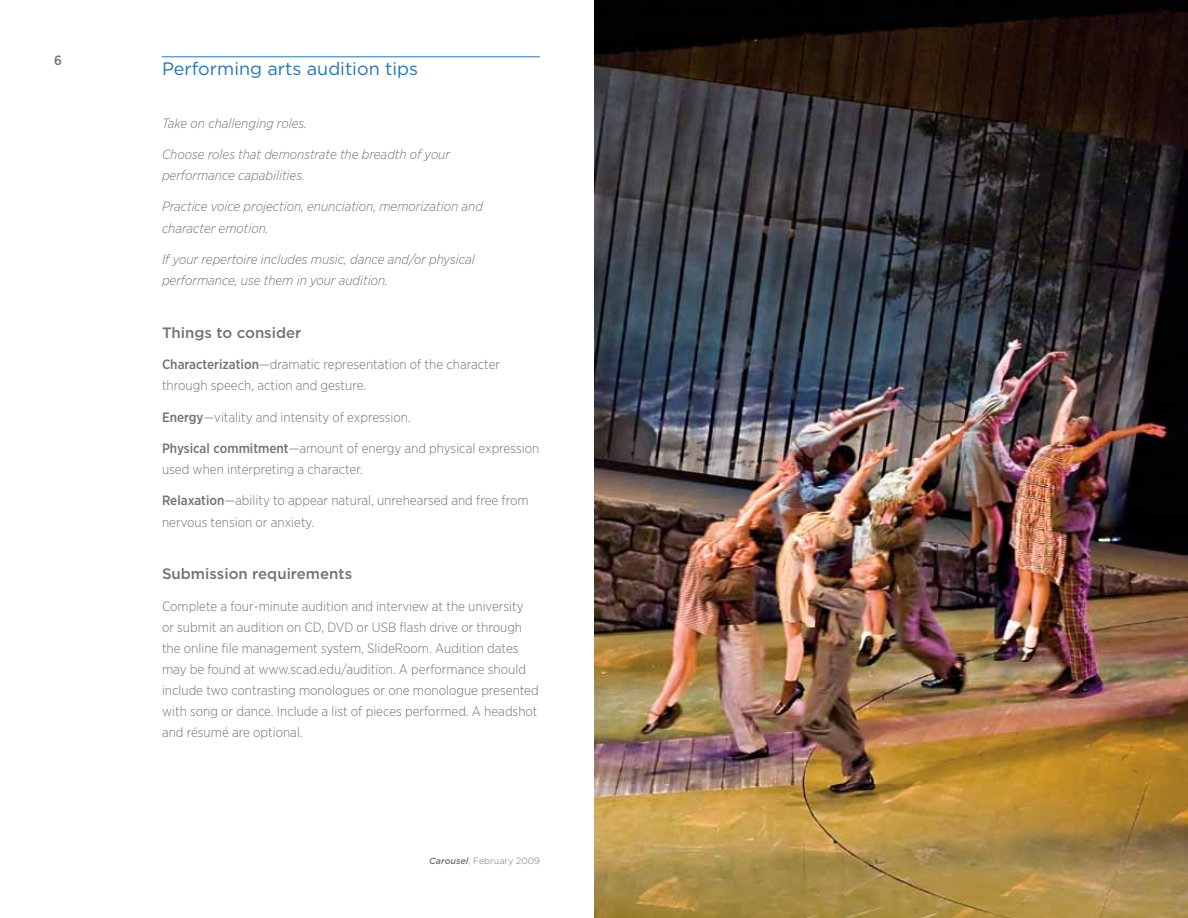
<style>
.page{position:relative;width:1188px;height:918px;background:#fff}
.page>*{position:absolute;margin:0;border:0;box-sizing:border-box;transform-origin:0 0}
.t1{font:18px "Gotham";color:#2376b1}
.t2{font:500 15px "Gotham";color:#727273}
.t3{font:300 13.5px/21px "Gotham Narrow";color:#727273}
.t4{font:italic 300 13.5px/21px "Gotham Narrow";color:#727273}
.t5{font:500 13.5px "Gotham Narrow";color:#727273}
.t6{font:300 9px "Gotham";color:#727273}
.s1{font-weight:500}
.s2{font-weight:500;font-style:italic}
</style>
<div class="page">
<hr style="left:162px;top:57px;width:378px;height:1px;background:#2376b1">
<img style="left:594px;top:0;width:594px;height:918px">
<p class="t5" style="left:54px;top:52px;width:9px">6</p>
<h1 class="t1" style="left:162px;top:57px;width:258px">Performing arts audition tips</h1>
<p class="t4" style="left:162px;top:112px;width:147px">Take on challenging roles.</p>
<p class="t4" style="left:162px;top:143px;width:290px">Choose roles that demonstrate the breadth of your performance capabilities.</p>
<p class="t4" style="left:162px;top:196px;width:322px">Practice voice projection, enunciation, memorization and character emotion.</p>
<p class="t4" style="left:162px;top:248px;width:314px">If your repertoire includes music, dance and/or physical performance, use them in your audition.</p>
<p class="t2" style="left:162px;top:322px;width:141px">Things to consider</p>
<p class="t3" style="left:162px;top:353px;width:340px"><span class="s1">Characterization</span>—dramatic representation of the character through speech, action and gesture.</p>
<p class="t3" style="left:162px;top:406px;width:250px"><span class="s1">Energy</span>—vitality and intensity of expression.</p>
<p class="t3" style="left:162px;top:437px;width:379px"><span class="s1">Physical commitment</span>—amount of energy and physical expression used when interpreting a character.</p>
<p class="t3" style="left:162px;top:490px;width:368px"><span class="s1">Relaxation</span>—ability to appear natural, unrehearsed and free from nervous tension or anxiety.</p>
<p class="t2" style="left:162px;top:564px;width:192px">Submission requirements</p>
<p class="t3" style="left:162px;top:595px;width:378px">Complete a four-minute audition and interview at the university or submit an audition on CD, DVD or USB flash drive or through the online file management system, SlideRoom. Audition dates may be found at www.scad.edu/audition. A performance should include two contrasting monologues or one monologue presented with song or dance. Include a list of pieces performed. A headshot and résumé are optional.</p>
<p class="t6" style="left:429px;top:855px;width:112px"><span class="s2">Carousel</span>, February 2009</p>
</div>
